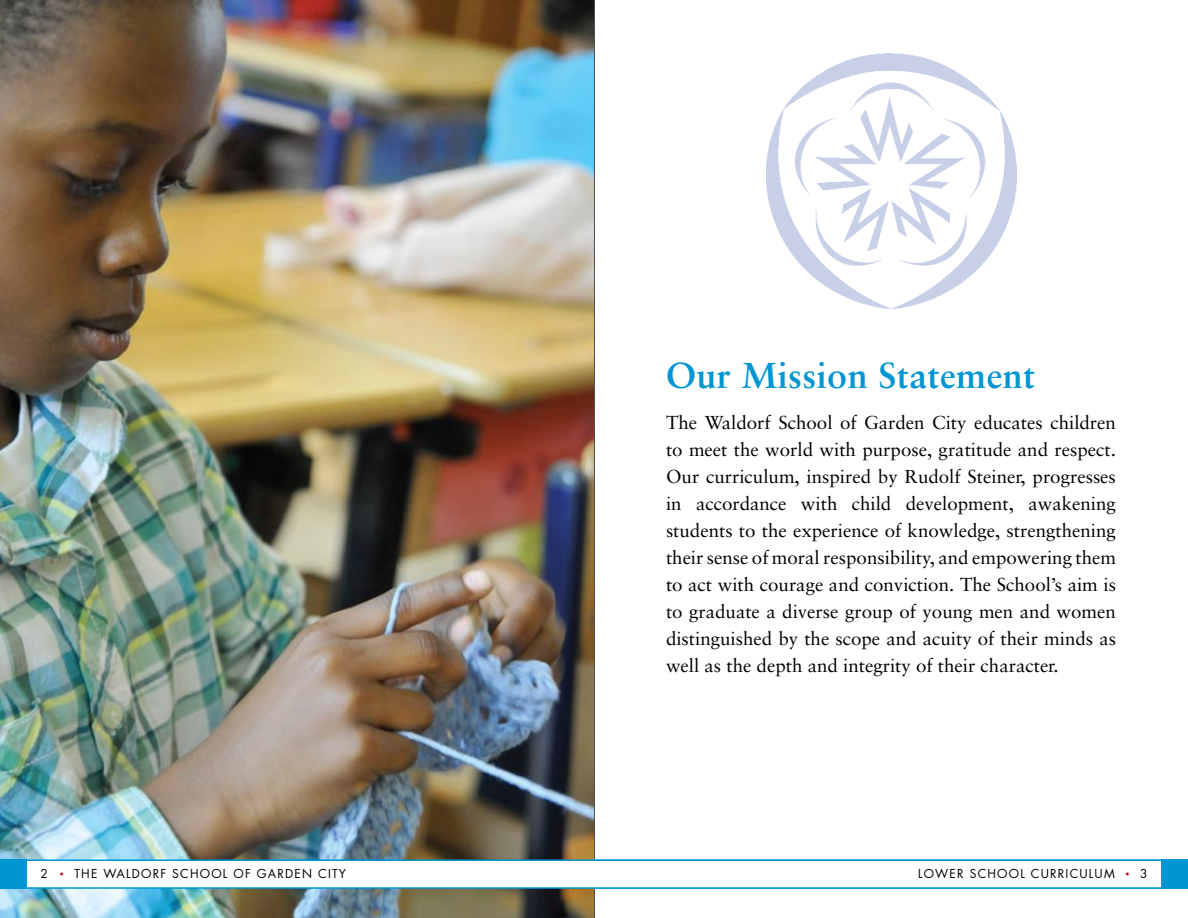
<style>
.page{position:relative;width:1188px;height:918px;background:#fff}
.page>*{position:absolute;margin:0;border:0;box-sizing:border-box;transform-origin:0 0}
.t1{font:700 36px "Sabon";letter-spacing:.01em;color:#0095d3}
.t2{font:18.75px/27px "Sabon";color:#000;text-align:justify}
.t3{font:12px "Futura";letter-spacing:.1em;color:#000}
.s1{font-family:"Universal Newswith Comm Pi";color:#c4122f}
</style>
<div class="page">
<img style="left:0;top:0;width:1188px;height:918px">
<div style="left:0;top:860px;width:27px;height:29px;background:#0095d3"></div>
<div style="left:1161px;top:860px;width:27px;height:29px;background:#0095d3"></div>
<h1 class="t1" style="left:666px;top:353px;width:371px">Our Mission Statement</h1>
<p class="t2" style="left:666px;top:408px;width:452px">The Waldorf School of Garden City educates children to meet the world with purpose, gratitude and respect.<br>Our curriculum, inspired by Rudolf Steiner, progresses in accordance with child development, awakening students to the experience of knowledge, strengthening their sense of moral responsibility, and empowering them to act with courage and conviction. The School’s aim is to graduate a diverse group of young men and women distinguished by the scope and acuity of their minds as well as the depth and integrity of their character.</p>
<p class="t3" style="left:41px;top:865px;width:307px">2 <span class="s1">•</span> THE WALDORF SCHOOL OF GARDEN CITY</p>
<p class="t3" style="left:918px;top:865px;width:231px">LOWER SCHOOL CURRICULUM <span class="s1">•</span> 3</p>
</div>
